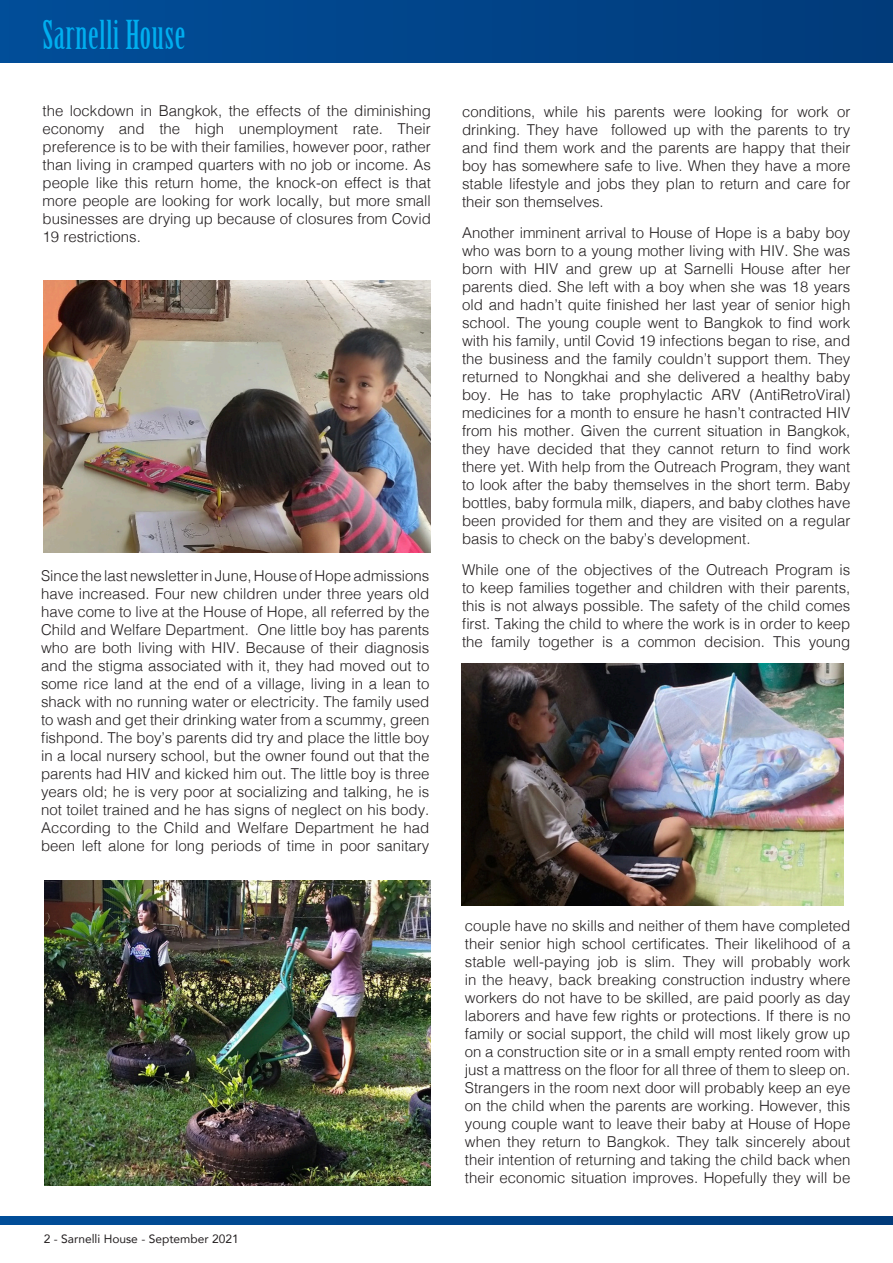
<style>
.page{position:relative;width:893px;height:1263px;background:#fff}
.page>*{position:absolute;margin:0;border:0;box-sizing:border-box;transform-origin:0 0}
.t1{font:39px "Birch";letter-spacing:.02em;color:#00aeef}
.sarnelli_text{font:300 15px/18px "Helvetica";color:#231f20;text-align:justify}
.t2{font:12px "Avenir";color:#231f20}
</style>
<div class="page">
<div style="left:0;top:0;width:893px;height:62px;background:linear-gradient(to right,#014e99,#013b7a)"></div>
<svg style="left:0;top:1216px;width:893px;height:9px;background:#014489"></svg>
<img style="left:44px;top:281px;width:387px;height:272px">
<img style="left:45px;top:880px;width:386px;height:305px">
<img style="left:462px;top:663px;width:381px;height:243px">
<p class="t1" style="left:43px;top:14px;width:145px">Sarnelli House</p>
<p class="sarnelli_text" style="left:43px;top:100px;width:390px">the lockdown in Bangkok, the effects of the diminishing economy and the high unemployment rate. Their preference is to be with their families, however poor, rather than living in cramped quarters with no job or income. As people like this return home, the knock-on effect is that more people are looking for work locally, but more small businesses are drying up because of closures from Covid 19 restrictions.</p>
<p class="sarnelli_text" style="left:462px;top:102px;width:390px">conditions, while his parents were looking for work or drinking. They have followed up with the parents to try and find them work and the parents are happy that their boy has somewhere safe to live. When they have a more stable lifestyle and jobs they plan to return and care for their son themselves.</p>
<p class="sarnelli_text" style="left:462px;top:222px;width:390px">Another imminent arrival to House of Hope is a baby boy who was born to a young mother living with HIV. She was born with HIV and grew up at Sarnelli House after her parents died. She left with a boy when she was 18 years old and hadn’t quite finished her last year of senior high school. The young couple went to Bangkok to find work with his family, until Covid 19 infections began to rise, and the business and the family couldn’t support them. They returned to Nongkhai and she delivered a healthy baby boy. He has to take prophylactic ARV (AntiRetroViral) medicines for a month to ensure he hasn’t contracted HIV from his mother. Given the current situation in Bangkok, they have decided that they cannot return to find work there yet. With help from the Outreach Program, they want to look after the baby themselves in the short term. Baby bottles, baby formula milk, diapers, and baby clothes have been provided for them and they are visited on a regular basis to check on the baby’s development.</p>
<p class="sarnelli_text" style="left:462px;top:559px;width:390px">While one of the objectives of the Outreach Program is to keep families together and children with their parents, this is not always possible. The safety of the child comes first. Taking the child to where the work is in order to keep the family together is a common decision. This young</p>
<p class="sarnelli_text" style="left:41px;top:565px;width:390px">Since the last newsletter in June, House of Hope admissions have increased. Four new children under three years old have come to live at the House of Hope, all referred by the Child and Welfare Department. One little boy has parents who are both living with HIV. Because of their diagnosis and the stigma associated with it, they had moved out to some rice land at the end of a village, living in a lean to shack with no running water or electricity. The family used to wash and get their drinking water from a scummy, green fishpond. The boy’s parents did try and place the little boy in a local nursery school, but the owner found out that the parents had HIV and kicked him out. The little boy is three years old; he is very poor at socializing and talking, he is not toilet trained and he has signs of neglect on his body.<br>According to the Child and Welfare Department he had been left alone for long periods of time in poor sanitary</p>
<p class="t2" style="left:44px;top:1229px;width:196px">2 - Sarnelli House - September 2021</p>
<p class="sarnelli_text" style="left:465px;top:915px;width:387px">couple have no skills and neither of them have completed their senior high school certificates. Their likelihood of a stable well-paying job is slim. They will probably work in the heavy, back breaking construction industry where workers do not have to be skilled, are paid poorly as day laborers and have few rights or protections. If there is no family or social support, the child will most likely grow up on a construction site or in a small empty rented room with just a mattress on the floor for all three of them to sleep on.<br>Strangers in the room next door will probably keep an eye on the child when the parents are working. However, this young couple want to leave their baby at House of Hope when they return to Bangkok. They talk sincerely about their intention of returning and taking the child back when their economic situation improves. Hopefully they will be</p>
</div>
